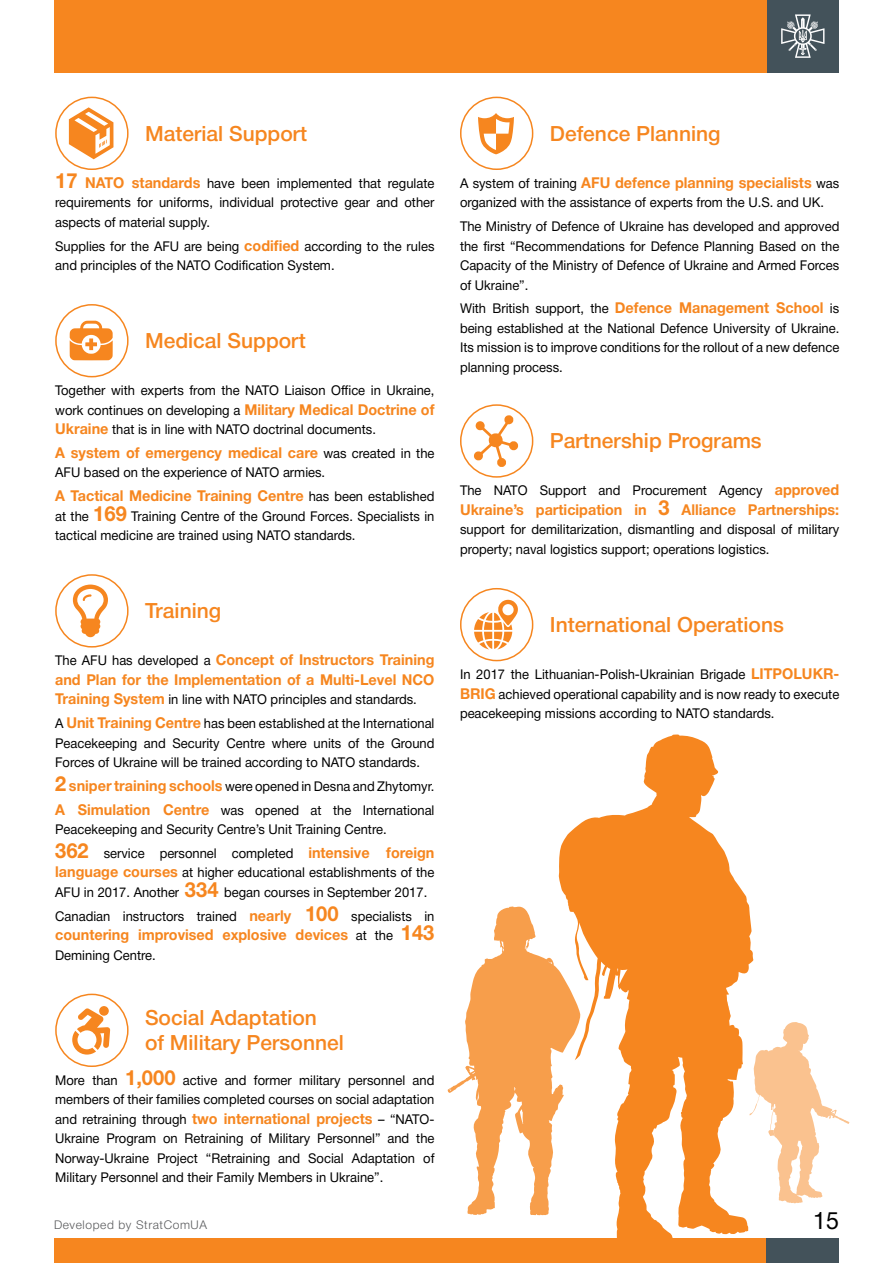
<style>
.page{position:relative;width:893px;height:1263px;background:#fff}
.page>*{position:absolute;margin:0;border:0;box-sizing:border-box;transform-origin:0 0}
.t1{font:24px "Helvetica Neue Cyr";color:#000}
.t2{font:500 21px/25.2px "Helvetica Neue Cyr";color:#f6861f}
.t3{font:700 15px/19.5px "Helvetica Neue Cyr";color:#f6861f;scale:.96 1}
.t4{font:13.5px/19.5px "Helvetica Neue Cyr";color:#000;scale:.96 1}
.t5{font:300 12px "Helvetica Neue Cyr";letter-spacing:.05em;color:#58595b}
.s1{font-weight:700;font-size:21px;color:#f6861f}
.s2{font-weight:700;font-size:15px;color:#f6861f}
.s3{font-weight:400;font-size:13.5px;color:#000}
.s4{font-size:21px}
</style>
<div class="page">
<div style="left:54px;top:1238px;width:785px;height:25px;background:#f6861f"></div>
<div style="left:767px;top:1238px;width:72px;height:25px;background:#43525a"></div>
<div style="left:767px;top:0;width:72px;height:72px;background:#43525a"></div>
<svg style="left:781px;top:14px;width:43px;height:44px"></svg>
<div style="left:54px;top:0;width:713px;height:72px;background:#f6861f"></div>
<svg style="left:69px;top:107px;width:44px;height:52px"></svg>
<div style="left:55px;top:97px;width:74px;height:73px;border:2px solid #f6861f;border-radius:50%"></div>
<svg style="left:70px;top:321px;width:43px;height:39px"></svg>
<div style="left:55px;top:304px;width:74px;height:73px;border:2px solid #f6861f;border-radius:50%"></div>
<svg style="left:73px;top:584px;width:35px;height:53px"></svg>
<div style="left:55px;top:574px;width:74px;height:74px;border:2px solid #f6861f;border-radius:50%"></div>
<svg style="left:99px;top:1006px;width:10px;height:10px"></svg>
<svg style="left:72px;top:1008px;width:38px;height:46px"></svg>
<div style="left:55px;top:994px;width:74px;height:73px;border:2px solid #f6861f;border-radius:50%"></div>
<svg style="left:478px;top:113px;width:36px;height:41px"></svg>
<div style="left:460px;top:97px;width:73px;height:73px;border:2px solid #f6861f;border-radius:50%"></div>
<svg style="left:474px;top:415px;width:44px;height:52px"></svg>
<div style="left:460px;top:404px;width:73px;height:74px;border:2px solid #f6861f;border-radius:50%"></div>
<svg style="left:474px;top:600px;width:44px;height:49px"></svg>
<div style="left:460px;top:588px;width:73px;height:73px;border:2px solid #f6861f;border-radius:50%"></div>
<svg style="left:559px;top:734px;width:194px;height:504px;fill:#f6861f"></svg>
<div style="left:697px;top:904px;width:34px;height:136px;background:#f6861f"></div>
<svg style="left:447px;top:906px;width:134px;height:309px"></svg>
<svg style="left:750px;top:1022px;width:99px;height:181px"></svg>
<h2 class="t2" style="left:145px;top:121px;width:164px">Material Support</h2>
<p class="t4" style="left:55px;top:173px;width:397px;text-align:justify"><span class="s1">17</span> <span class="s2">NATO standards</span> have been implemented that regulate requirements for uniforms, individual protective gear and other aspects of material supply.</p>
<p class="t4" style="left:55px;top:236px;width:397px">Supplies for the AFU are being <span class="s2">codified</span> according to the rules and principles of the NATO Codification System.</p>
<h2 class="t2" style="left:145px;top:328px;width:162px">Medical Support</h2>
<p class="t4" style="left:55px;top:381px;width:397px;text-align:justify">Together with experts from the NATO Liaison Office in Ukraine, work continues on developing a <span class="s2">Military Medical Doctrine of Ukraine</span> that is in line with NATO doctrinal documents.</p>
<p class="t3" style="left:55px;top:443px;width:397px">A system of emergency medical care <span class="s3">was created in the</span></p>
<p class="t4" style="left:55px;top:463px;width:283px">AFU based on the experience of NATO armies.</p>
<p class="t3" style="left:55px;top:486px;width:397px">A Tactical Medicine Training Centre <span class="s3">has been established</span></p>
<p class="t4" style="left:55px;top:506px;width:397px">at the <span class="s1">169</span> Training Centre of the Ground Forces. Specialists in tactical medicine are trained using NATO standards.</p>
<h2 class="t2" style="left:145px;top:599px;width:78px">Training</h2>
<p class="t3" style="left:55px;top:650px;width:397px"><span class="s3">The AFU has developed a</span> Concept of Instructors Training and Plan for the Implementation of a Multi-Level NCO</p>
<p class="t4" style="left:55px;top:688px;width:397px;line-height:23.7px"><span class="s2">Training System</span> in line with NATO principles and standards.<br>A <span class="s2">Unit Training Centre</span> has been established at the International</p>
<p class="t4" style="left:55px;top:733px;width:397px">Peacekeeping and Security Centre where units of the Ground<br>Forces of Ukraine will be trained according to NATO standards.</p>
<p class="t4" style="left:55px;top:774px;width:397px;line-height:23.7px"><span class="s1">2</span> <span class="s2">sniper training schools</span> were opened in Desna and Zhytomyr.<br><span class="s2">A Simulation Centre</span> was opened at the International</p>
<p class="t4" style="left:55px;top:818px;width:397px;line-height:23.7px">Peacekeeping and Security Centre’s Unit Training Centre.<br><span class="s1">362</span> service personnel completed <span class="s2">intensive foreign</span></p>
<p class="t4" style="left:55px;top:863px;width:397px"><span class="s2">language courses</span> at higher educational establishments of the<br>AFU in 2017. Another <span class="s1">334</span> began courses in September 2017.</p>
<p class="t4" style="left:55px;top:906px;width:397px">Canadian instructors trained <span class="s2">nearly</span> <span class="s1">100</span> specialists in</p>
<p class="t3" style="left:55px;top:925px;width:397px">countering improvised explosive devices <span class="s3">at the</span> <span class="s4">143</span></p>
<p class="t4" style="left:55px;top:945px;width:106px">Demining Centre.</p>
<h2 class="t2" style="left:145px;top:1005px;width:200px">Social Adaptation<br>of Military Personnel</h2>
<p class="t4" style="left:55px;top:1070px;width:397px;text-align:justify">More than <span class="s1">1,000</span> active and former military personnel and members of their families completed courses on social adaptation and retraining through <span class="s2">two international projects</span> – “NATO-Ukraine Program on Retraining of Military Personnel” and the Norway-Ukraine Project “Retraining and Social Adaptation of Military Personnel and their Family Members in Ukraine”.</p>
<h2 class="t2" style="left:550px;top:121px;width:172px">Defence Planning</h2>
<p class="t3" style="left:460px;top:173px;width:397px"><span class="s3">A system of training</span> AFU defence planning specialists <span class="s3">was</span></p>
<p class="t4" style="left:460px;top:191px;width:397px;line-height:23.7px">organized with the assistance of experts from the U.S. and UK.<br>The Ministry of Defence of Ukraine has developed and approved</p>
<p class="t4" style="left:460px;top:236px;width:397px;text-align:justify">the first “Recommendations for Defence Planning Based on the Capacity of the Ministry of Defence of Ukraine and Armed Forces of Ukraine”.</p>
<p class="t4" style="left:460px;top:299px;width:397px;text-align:justify">With British support, the <span class="s2">Defence Management School</span> is being established at the National Defence University of Ukraine.<br>Its mission is to improve conditions for the rollout of a new defence planning process.</p>
<h2 class="t2" style="left:550px;top:429px;width:214px">Partnership Programs</h2>
<p class="t4" style="left:460px;top:481px;width:397px">The NATO Support and Procurement Agency <span class="s2">approved</span></p>
<p class="t3" style="left:460px;top:500px;width:397px">Ukraine’s participation in <span class="s4">3</span> Alliance Partnerships:</p>
<p class="t4" style="left:460px;top:520px;width:397px">support for demilitarization, dismantling and disposal of military property; naval logistics support; operations logistics.</p>
<h2 class="t2" style="left:550px;top:612px;width:236px">International Operations</h2>
<p class="t4" style="left:460px;top:665px;width:397px;text-align:justify">In 2017 the Lithuanian-Polish-Ukrainian Brigade <span class="s2">LITPOLUKR-BRIG</span> achieved operational capability and is now ready to execute peacekeeping missions according to NATO standards.</p>
<p class="t5" style="left:54px;top:1218px;width:155px">Developed by StratComUA</p>
<h1 class="t1" style="left:813px;top:1207px;width:27px">15</h1>
</div>
